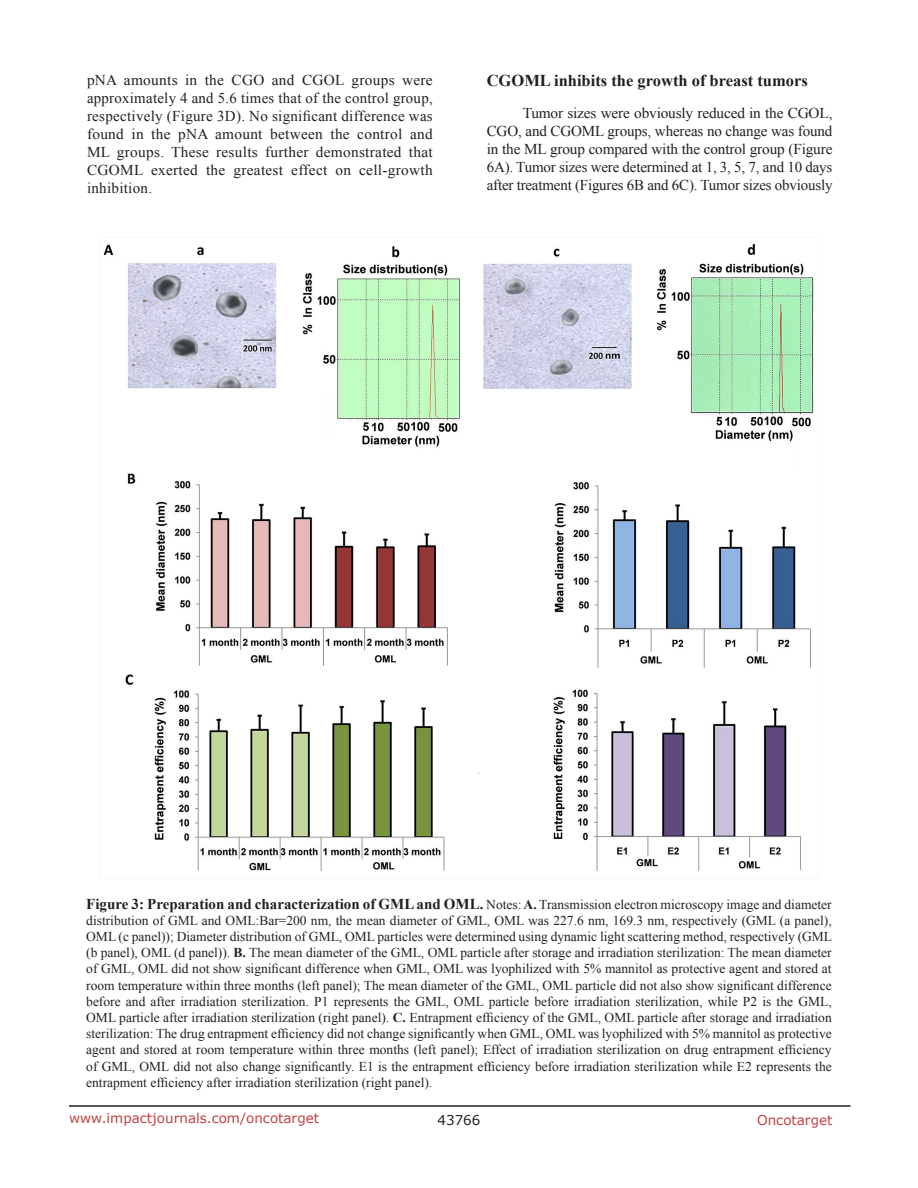
<style>
.page{position:relative;width:918px;height:1188px;background:#fff}
.page>*{position:absolute;margin:0;border:0;box-sizing:border-box;transform-origin:0 0}
.t1{font:700 16.5px "Times New Roman";color:#231f20}
.t2{font:15px/18px "Times New Roman";letter-spacing:-.005em;color:#231f20;text-align:justify}
.t3{font:13.5px/16.2px "Times New Roman";color:#231f20;text-align:justify}
.t4{font:13.5px "Verdana";color:#c24141}
.t5{font:13.5px "Verdana";color:#231f20}
.s1{font-weight:700;font-size:15px}
.s2{font-weight:700}
</style>
<div class="page">
<hr style="left:69px;top:1105px;width:781px;height:2px;background:#231f20">
<img style="left:103px;top:243px;width:711px;height:629px">
<p class="t2" style="left:87px;top:71px;width:347px">pNA amounts in the CGO and CGOL groups were approximately 4 and 5.6 times that of the control group, respectively (Figure 3D). No significant difference was found in the pNA amount between the control and ML groups. These results further demonstrated that CGOML exerted the greatest effect on cell-growth inhibition.</p>
<p class="t1" style="left:487px;top:69px;width:323px">CGOML inhibits the growth of breast tumors</p>
<p class="t2" style="left:487px;top:103px;width:347px;text-indent:36px">Tumor sizes were obviously reduced in the CGOL, CGO, and CGOML groups, whereas no change was found in the ML group compared with the control group (Figure 6A). Tumor sizes were determined at 1, 3, 5, 7, and 10 days after treatment (Figures 6B and 6C). Tumor sizes obviously</p>
<p class="t3" style="left:86px;top:896px;width:747px"><span class="s1">Figure 3: Preparation and characterization of GML and OML.</span> Notes: <span class="s2">A.</span> Transmission electron microscopy image and diameter distribution of GML and OML:Bar=200 nm, the mean diameter of GML, OML was 227.6 nm, 169.3 nm, respectively (GML (a panel), OML (c panel)); Diameter distribution of GML, OML particles were determined using dynamic light scattering method, respectively (GML (b panel), OML (d panel)). <span class="s2">B.</span> The mean diameter of the GML, OML particle after storage and irradiation sterilization: The mean diameter of GML, OML did not show significant difference when GML, OML was lyophilized with 5% mannitol as protective agent and stored at room temperature within three months (left panel); The mean diameter of the GML, OML particle did not also show significant difference before and after irradiation sterilization. P1 represents the GML, OML particle before irradiation sterilization, while P2 is the GML, OML particle after irradiation sterilization (right panel). <span class="s2">C.</span> Entrapment efficiency of the GML, OML particle after storage and irradiation sterilization: The drug entrapment efficiency did not change significantly when GML, OML was lyophilized with 5% mannitol as protective agent and stored at room temperature within three months (left panel); Effect of irradiation sterilization on drug entrapment efficiency of GML, OML did not also change significantly. E1 is the entrapment efficiency before irradiation sterilization while E2 represents the entrapment efficiency after irradiation sterilization (right panel).</p>
<p class="t4" style="left:69px;top:1109px;width:252px">www.impactjournals.com/oncotarget</p>
<p class="t5" style="left:438px;top:1111px;width:44px">43766</p>
<p class="t4" style="left:757px;top:1111px;width:77px">Oncotarget</p>
</div>
